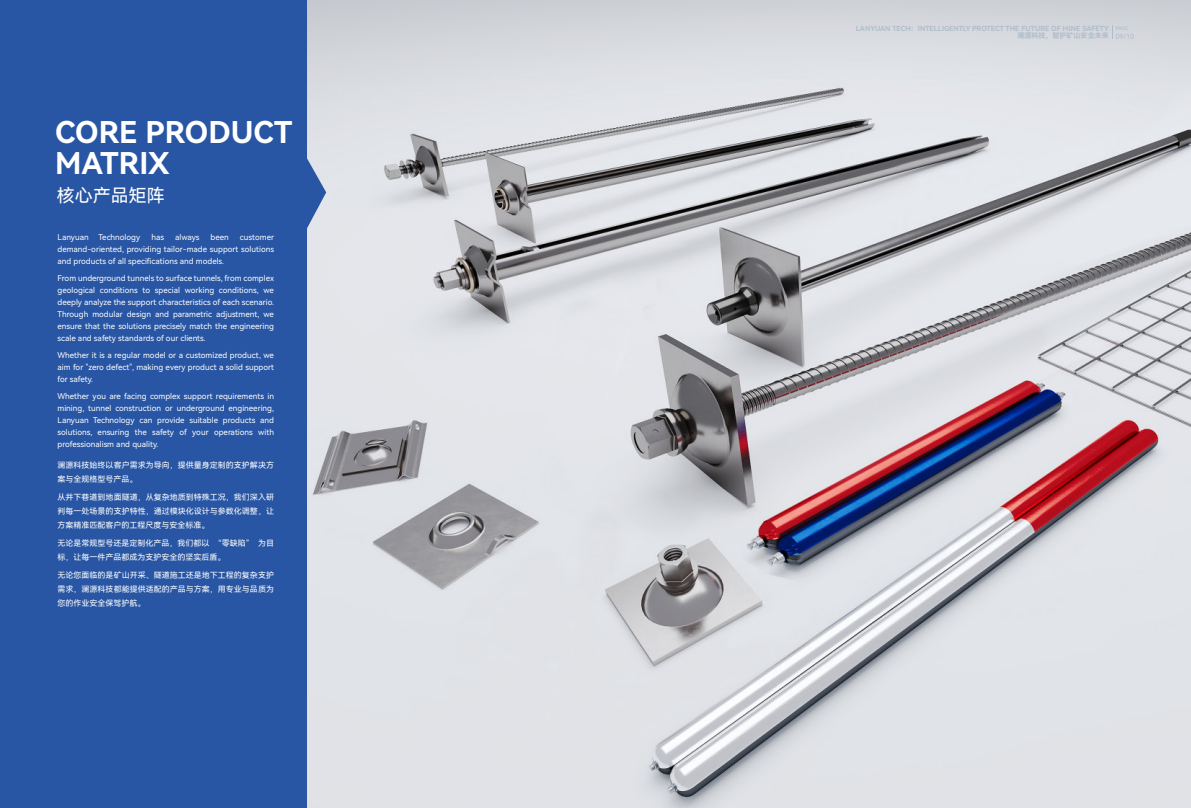
<style>
.page{position:relative;width:1191px;height:808px;background:#fff}
.page>*{position:absolute;margin:0;border:0;box-sizing:border-box;transform-origin:0 0}
.t1{font:30px/30.7px "Harmony OS Sans SC Bold";color:#fff}
.t2{font:18px "Harmony OS Sans SC";color:#fff}
.t3{font:8px/12px "Harmony OS Sans SC";color:#fff;text-align:justify}
.t4{font:7px/7.6px "Harmony OS Sans SC Bold";color:#afbdca}
.t5{font:5px "Harmony OS Sans SC";color:#afbdca}
.s1{font-family:"Harmony OS Sans SC"}
</style>
<div class="page">
<img style="left:326px;top:0;width:865px;height:808px">
<div style="left:0;top:0;width:326px;height:808px;background:#2856a4"></div>
<svg style="left:1112px;top:25px;width:1px;height:14px"></svg>
<h1 class="t1" style="left:55px;top:116px;width:238px">CORE PRODUCT<br>MATRIX</h1>
<h2 class="t2" style="left:57px;top:183px;width:109px">核心产品矩阵</h2>
<p class="t3" style="left:58px;top:231px;width:84px">Lanyuan Technology</p>
<p class="t3" style="left:151px;top:231px;width:14px">has</p>
<p class="t3" style="left:175px;top:231px;width:26px">always</p>
<p class="t3" style="left:211px;top:231px;width:20px">been</p>
<p class="t3" style="left:58px;top:231px;width:218px;text-indent:182px">customer demand-oriented, providing tailor-made support solutions and products of all specifications and models.</p>
<p class="t3" style="left:58px;top:272px;width:218px">From underground tunnels to surface tunnels, from complex geological conditions to special working conditions, we deeply analyze the support characteristics of each scenario.<br>Through modular design and parametric adjustment, we ensure that the solutions precisely match the engineering scale and safety standards of our clients.</p>
<p class="t3" style="left:58px;top:349px;width:218px">Whether it is a regular model or a customized product, we aim for "zero defect", making every product a solid support for safety.</p>
<p class="t3" style="left:58px;top:390px;width:218px">Whether you are facing complex support requirements in mining, tunnel construction or underground engineering, Lanyuan Technology can provide suitable products and solutions, ensuring the safety of your operations with professionalism and quality.</p>
<p class="t3" style="left:58px;top:458px;width:218px;line-height:14px">澜源科技始终以客户需求为导向，提供量身定制的支护解决方案与全规格型号产品。</p>
<p class="t3" style="left:58px;top:490px;width:218px;line-height:14px">从井下巷道到地面隧道，从复杂地质到特殊工况，我们深入研判每一处场景的支护特性，通过模块化设计与参数化调整，让方案精准匹配客户的工程尺度与安全标准。</p>
<p class="t3" style="left:58px;top:536px;width:218px;line-height:14px">无论是常规型号还是定制化产品，我们都以 “零缺陷” 为目标，让每一件产品都成为支护安全的坚实后盾。</p>
<p class="t3" style="left:58px;top:568px;width:218px;line-height:14px">无论您面临的是矿山开采、隧道施工还是地下工程的复杂支护需求，澜源科技都能提供适配的产品与方案，用专业与品质为您的作业安全保驾护航。</p>
<p class="t4" style="left:1017px;top:24px;width:118px;text-indent:-162px">LANYUAN TECH：INTELLIGENTLY PROTECT THE FUTURE OF MINE SAFETY<br>澜源科技，智护矿山安全未来 <span class="s1">09/10</span></p>
<p class="t5" style="left:1115px;top:25px;width:14px">PAGE</p>
</div>
